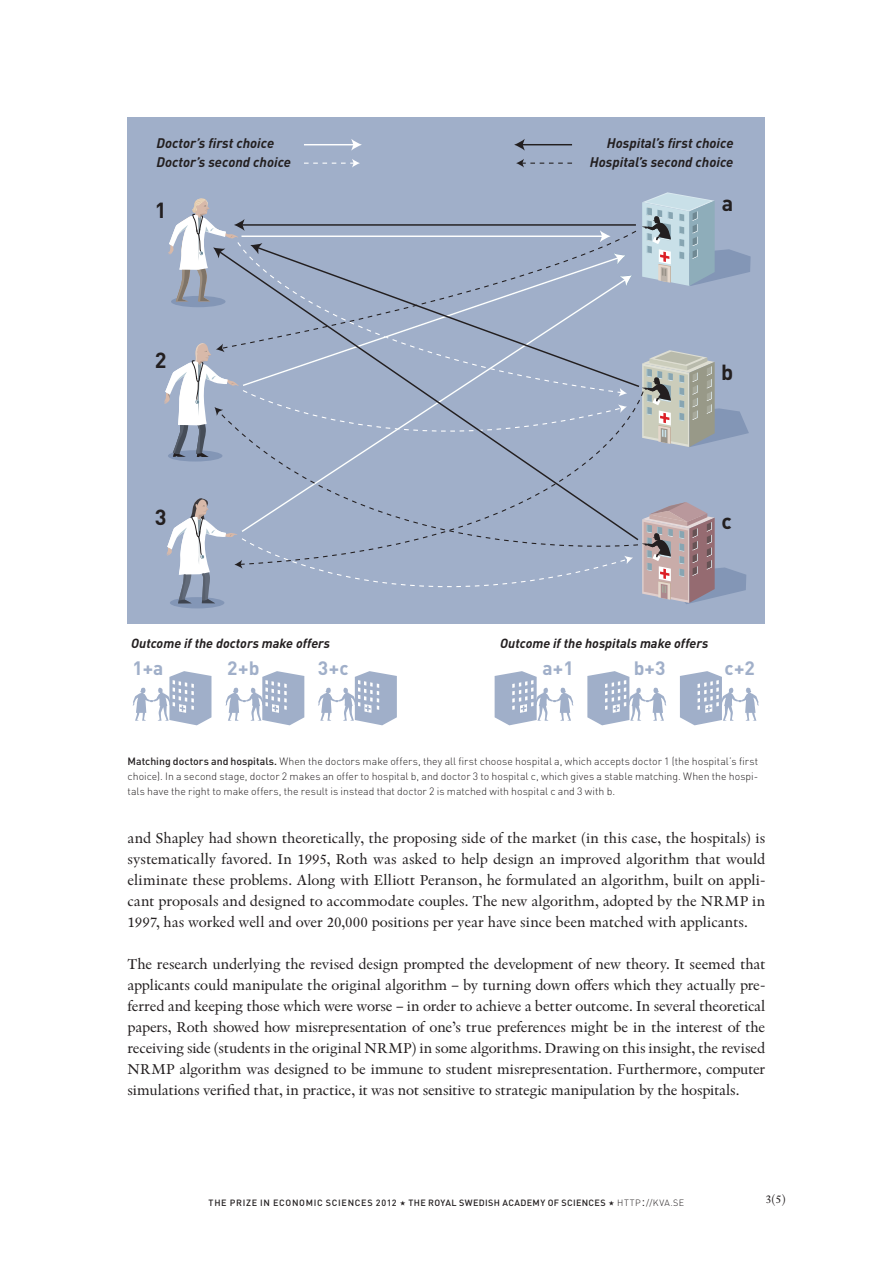
<style>
.page{position:relative;width:893px;height:1263px;background:#fff}
.page>*{position:absolute;margin:0;border:0;box-sizing:border-box;transform-origin:0 0}
.t1{font:700 21.6px "DIN Pro";color:#231f20}
.t2{font:19.2px "DIN Pro Bold 2";color:#a0afc9}
._04_Brödtext_utan_in{font:15px/21px "Indigo Antiqua Pro Text";letter-spacing:-.01em;color:#231f20;text-align:justify}
.t3{font:13.8px/18.6px "DIN Pro Bold Italic 2";color:#231f20}
.t4{font:13.2px "DIN Pro Bold Italic 3";color:#231f20}
.t5{font:12px "Indigo Antiqua Pro Text";color:#231f20}
._06_Bildtext_svart{font:10.5px/15px "DIN Pro Light 2";color:#231f20;text-align:justify}
.t6{font:500 9px "DIN Pro";letter-spacing:.055em;color:#231f20}
.t7{font:500 9px "DIN Pro";letter-spacing:.075em;color:#231f20}
.t8{font:300 9px "DIN Pro";letter-spacing:.055em;color:#231f20}
.s1{font-family:"DIN Pro";font-weight:500}
.s2{font-size:15px}
</style>
<div class="page">
<div style="left:128px;top:117px;width:637px;height:506px;background:#a0afc9"></div>
<div style="left:171px;top:296px;width:55px;height:11px;background:#8396b6;border-radius:50%"></div>
<svg style="left:642px;top:502px;width:104px;height:102px"></svg>
<svg style="left:642px;top:192px;width:109px;height:94px"></svg>
<svg style="left:642px;top:350px;width:107px;height:97px"></svg>
<hr style="left:241px;top:224px;width:395px;height:2px;background:#231f20">
<svg style="left:262px;top:230px;width:374px;height:16px"></svg>
<svg style="left:167px;top:498px;width:466px;height:126px"></svg>
<svg style="left:217px;top:250px;width:423px;height:160px"></svg>
<svg style="left:168px;top:198px;width:94px;height:103px"></svg>
<svg style="left:217px;top:410px;width:422px;height:159px"></svg>
<svg style="left:164px;top:342px;width:463px;height:127px"></svg>
<hr style="left:304px;top:144px;width:50px;height:1px;background:#fff">
<svg style="left:351px;top:139px;width:11px;height:12px"></svg>
<svg style="left:304px;top:159px;width:56px;height:8px"></svg>
<hr style="left:522px;top:144px;width:50px;height:1px;background:#231f20">
<svg style="left:514px;top:139px;width:11px;height:12px"></svg>
<svg style="left:516px;top:159px;width:56px;height:8px"></svg>
<svg style="left:132px;top:671px;width:79px;height:54px"></svg>
<svg style="left:225px;top:671px;width:79px;height:54px"></svg>
<svg style="left:318px;top:671px;width:79px;height:54px"></svg>
<svg style="left:495px;top:671px;width:79px;height:54px"></svg>
<svg style="left:587px;top:671px;width:79px;height:54px"></svg>
<svg style="left:680px;top:671px;width:79px;height:54px"></svg>
<p class="t3" style="left:157px;top:134px;width:136px">Doctor’s first choice<br>Doctor’s second choice</p>
<p class="t3" style="left:590px;top:134px;width:145px;text-align:right">Hospital’s first choice<br>Hospital’s second choice</p>
<p class="t1" style="left:155px;top:196px;width:13px">1</p>
<p class="t1" style="left:155px;top:345px;width:13px">2</p>
<p class="t1" style="left:722px;top:188px;width:13px">a</p>
<p class="t1" style="left:721px;top:357px;width:14px">b</p>
<p class="t1" style="left:155px;top:503px;width:13px">3</p>
<p class="t1" style="left:721px;top:507px;width:12px">c</p>
<p class="t4" style="left:131px;top:634px;width:201px">Outcome if the doctors make offers</p>
<p class="t4" style="left:500px;top:634px;width:210px">Outcome if the hospitals make offers</p>
<p class="t2" style="left:132px;top:655px;width:33px">1+a</p>
<p class="t2" style="left:227px;top:655px;width:34px">2+b</p>
<p class="t2" style="left:318px;top:655px;width:32px">3+c</p>
<p class="t2" style="left:543px;top:655px;width:33px">a+1</p>
<p class="t2" style="left:634px;top:655px;width:33px">b+3</p>
<p class="t2" style="left:725px;top:655px;width:32px">c+2</p>
<p class="_06_Bildtext_svart" style="left:128px;top:753px;width:632px"><span class="s1">Matching doctors and hospitals.</span> When the doctors make offers, they all first choose hospital a, which accepts doctor 1 (the hospital’s first choice). In a second stage, doctor 2 makes an offer to hospital b, and doctor 3 to hospital c, which gives a stable matching. When the hospi&shy;tals have the right to make offers, the result is instead that doctor 2 is matched with hospital c and 3 with b.</p>
<p class="_04_Brödtext_utan_in" style="left:128px;top:827px;width:639px">and Shapley had shown theoretically, the proposing side of the market (in this case, the hospitals) is systematically favored. In 1995, Roth was asked to help design an improved algorithm that would eliminate these problems. Along with Elliott Peranson, he formulated an algorithm, built on appli&shy;cant proposals and designed to accommodate couples. The new algorithm, adopted by the NRMP in 1997, has worked well and over 20,000 positions per year have since been matched with applicants.</p>
<p class="_04_Brödtext_utan_in" style="left:128px;top:953px;width:639px">The research underlying the revised design prompted the development of new theory. It seemed that applicants could manipulate the original algorithm – by turning down offers which they actually pre&shy;ferred and keeping those which were worse – in order to achieve a better outcome. In several theoretical papers, Roth showed how misrepresentation of one’s true preferences might be in the interest of the receiving side (students in the original NRMP) in some algorithms. Drawing on this insight, the revised NRMP algorithm was designed to be immune to student misrepresentation. Furthermore, computer simulations verified that, in practice, it was not sensitive to strategic manipulation by the hospitals.</p>
<p class="t7" style="left:209px;top:1196px;width:190px">THE PRIZE IN ECONOMIC SCIENCES 2012</p>
<p class="t5" style="left:765px;top:1192px;width:22px">3(5)</p>
<p class="t6" style="left:408px;top:1196px;width:199px">THE ROYAL SWEDISH ACADEMY OF SCIENCES</p>
<p class="t8" style="left:617px;top:1196px;width:69px">HTTP<span class="s2">:</span>//KVA.SE</p>
</div>
